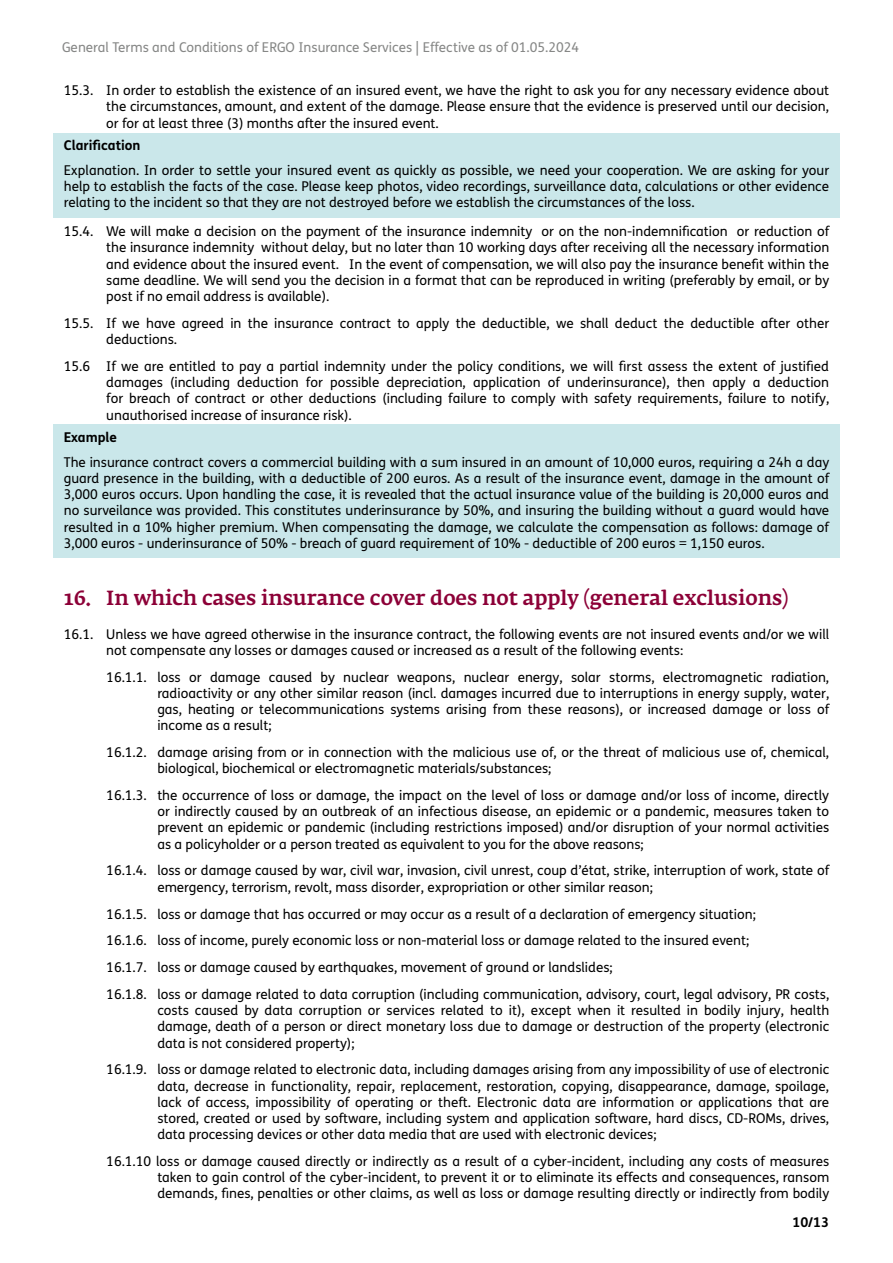
<style>
.page{position:relative;width:893px;height:1263px;background:#fff}
.page>*{position:absolute;margin:0;border:0;box-sizing:border-box;transform-origin:0 0}
.t1{font:500 20.25px "Fedra Serif A Pro";color:#8c0037}
.t2{font:13.5px/16.2px "FS Me Pro";color:#000;text-align:justify}
.t3{font:13.5px "FS Me Pro";color:#868786}
.t4{font:700 13.5px "FS Me Pro";color:#000}
</style>
<div class="page">
<div style="left:53px;top:133px;width:787px;height:85px;background:#cae7ea"></div>
<div style="left:53px;top:425px;width:787px;height:133px;background:#cae7ea"></div>
<p class="t3" style="left:62px;top:38px;width:519px">General Terms and Conditions of ERGO Insurance Services | Effective as of 01.05.2024</p>
<p class="t2" style="left:106px;top:82px;width:724px;text-indent:-43px">15.3. In order to establish the existence of an insured event, we have the right to ask you for any necessary evidence about the circumstances, amount, and extent of the damage. Please ensure that the evidence is preserved until our decision, or for at least three (3) months after the insured event.</p>
<p class="t4" style="left:64px;top:135px;width:78px">Clarification</p>
<p class="t2" style="left:64px;top:162px;width:767px">Explanation. In order to settle your insured event as quickly as possible, we need your cooperation. We are asking for your help to establish the facts of the case. Please keep photos, video recordings, surveillance data, calculations or other evidence relating to the incident so that they are not destroyed before we establish the circumstances of the loss.</p>
<p class="t2" style="left:106px;top:223px;width:724px;text-indent:-43px">15.4. We will make a decision on the payment of the insurance indemnity or on the non-indemnification or reduction of the insurance indemnity without delay, but no later than 10 working days after receiving all the necessary information and evidence about the insured event. In the event of compensation, we will also pay the insurance benefit within the same deadline. We will send you the decision in a format that can be reproduced in writing (preferably by email, or by post if no email address is available).</p>
<p class="t2" style="left:106px;top:315px;width:724px;text-indent:-43px">15.5. If we have agreed in the insurance contract to apply the deductible, we shall deduct the deductible after other deductions.</p>
<p class="t2" style="left:106px;top:358px;width:724px;text-indent:-43px">15.6 If we are entitled to pay a partial indemnity under the policy conditions, we will first assess the extent of justified damages (including deduction for possible depreciation, application of underinsurance), then apply a deduction for breach of contract or other deductions (including failure to comply with safety requirements, failure to notify, unauthorised increase of insurance risk).</p>
<p class="t4" style="left:64px;top:427px;width:55px">Example</p>
<p class="t2" style="left:64px;top:454px;width:767px">The insurance contract covers a commercial building with a sum insured in an amount of 10,000 euros, requiring a 24h a day guard presence in the building, with a deductible of 200 euros. As a result of the insurance event, damage in the amount of 3,000 euros occurs. Upon handling the case, it is revealed that the actual insurance value of the building is 20,000 euros and no surveilance was provided. This constitutes underinsurance by 50%, and insuring the building without a guard would have resulted in a 10% higher premium. When compensating the damage, we calculate the compensation as follows: damage of 3,000 euros - underinsurance of 50% - breach of guard requirement of 10% - deductible of 200 euros = 1,150 euros.</p>
<h1 class="t1" style="left:64px;top:586px;width:726px">16. In which cases insurance cover does not apply (general exclusions)</h1>
<p class="t2" style="left:106px;top:625px;width:724px;text-indent:-43px">16.1. Unless we have agreed otherwise in the insurance contract, the following events are not insured events and/or we will not compensate any losses or damages caused or increased as a result of the following events:</p>
<p class="t2" style="left:157px;top:668px;width:673px;text-indent:-51px">16.1.1. loss or damage caused by nuclear weapons, nuclear energy, solar storms, electromagnetic radiation, radioactivity or any other similar reason (incl. damages incurred due to interruptions in energy supply, water, gas, heating or telecommunications systems arising from these reasons), or increased damage or loss of income as a result;</p>
<p class="t2" style="left:157px;top:744px;width:673px;text-indent:-51px">16.1.2. damage arising from or in connection with the malicious use of, or the threat of malicious use of, chemical, biological, biochemical or electromagnetic materials/substances;</p>
<p class="t2" style="left:157px;top:787px;width:673px;text-indent:-51px">16.1.3. the occurrence of loss or damage, the impact on the level of loss or damage and/or loss of income, directly or indirectly caused by an outbreak of an infectious disease, an epidemic or a pandemic, measures taken to prevent an epidemic or pandemic (including restrictions imposed) and/or disruption of your normal activities as a policyholder or a person treated as equivalent to you for the above reasons;</p>
<p class="t2" style="left:157px;top:862px;width:673px;text-indent:-51px">16.1.4. loss or damage caused by war, civil war, invasion, civil unrest, coup d’état, strike, interruption of work, state of emergency, terrorism, revolt, mass disorder, expropriation or other similar reason;</p>
<p class="t2" style="left:106px;top:900px;width:724px;line-height:26.8px;text-align:left">16.1.5. loss or damage that has occurred or may occur as a result of a declaration of emergency situation;<br>16.1.6. loss of income, purely economic loss or non-material loss or damage related to the insured event;<br>16.1.7. loss or damage caused by earthquakes, movement of ground or landslides;<br>16.1.8. loss or damage related to data corruption (including communication, advisory, court, legal advisory, PR costs,</p>
<p class="t2" style="left:157px;top:1002px;width:673px">costs caused by data corruption or services related to it), except when it resulted in bodily injury, health damage, death of a person or direct monetary loss due to damage or destruction of the property (electronic data is not considered property);</p>
<p class="t2" style="left:157px;top:1061px;width:673px;text-indent:-51px">16.1.9. loss or damage related to electronic data, including damages arising from any impossibility of use of electronic data, decrease in functionality, repair, replacement, restoration, copying, disappearance, damage, spoilage, lack of access, impossibility of operating or theft. Electronic data are information or applications that are stored, created or used by software, including system and application software, hard discs, CD-ROMs, drives, data processing devices or other data media that are used with electronic devices;</p>
<p class="t2" style="left:157px;top:1153px;width:673px;text-indent:-51px">16.1.10 loss or damage caused directly or indirectly as a result of a cyber-incident, including any costs of measures taken to gain control of the cyber-incident, to prevent it or to eliminate its effects and consequences, ransom demands, fines, penalties or other claims, as well as loss or damage resulting directly or indirectly from bodily</p>
<p class="t4" style="left:792px;top:1211px;width:38px">10/13</p>
</div>
